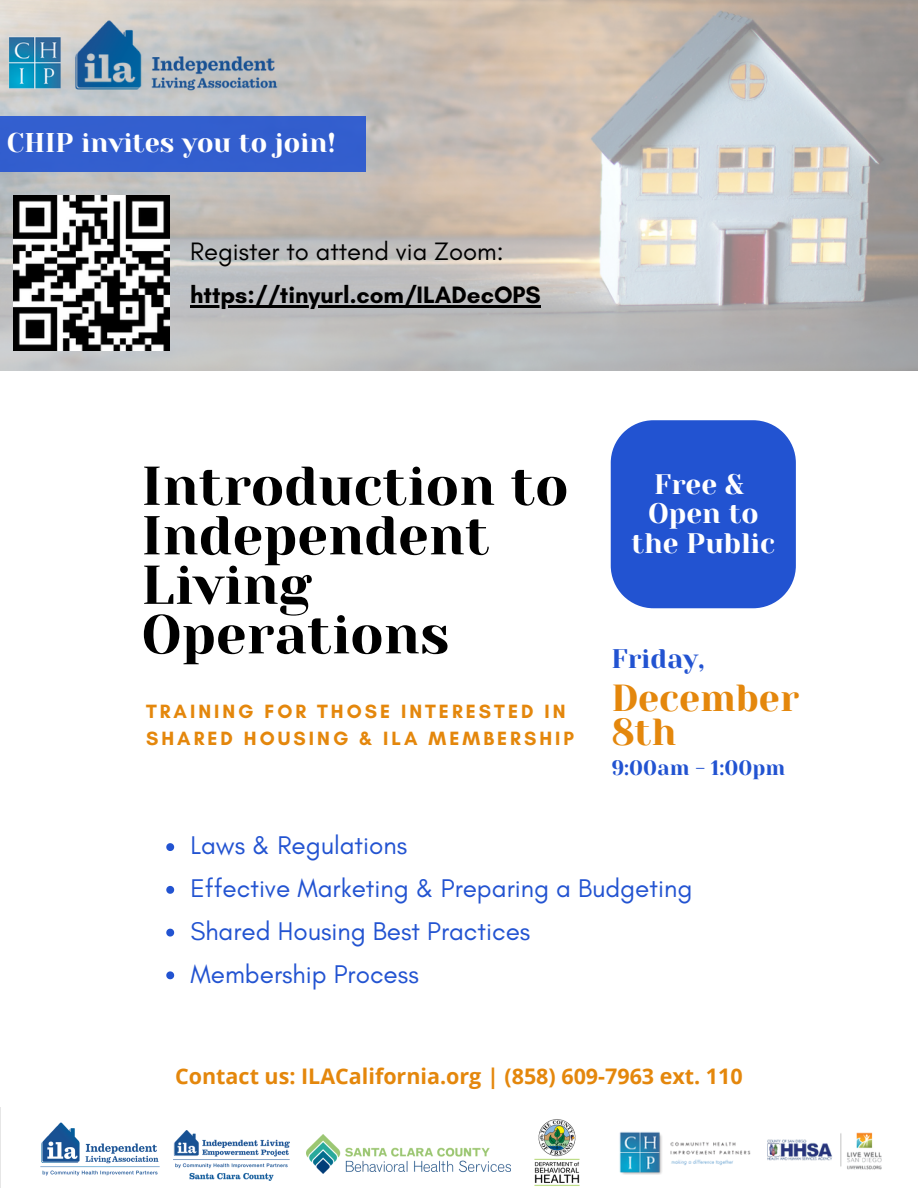
<style>
.page{position:relative;width:918px;height:1188px;background:#fff}
.page>*{position:absolute;margin:0;border:0;box-sizing:border-box;transform-origin:0 0}
.t1{font:54.6px/49.5px "Yeseva One";color:#000}
.t2{font:37.5px/33.8px "Yeseva One";color:#e4870c}
.t3{font:28.05px "Yeseva One";color:#fff}
.t4{font:27px "Yeseva One";color:#fff}
.t5{font:26.85px "Yeseva One";color:#2253d1}
.t6{font:26.1px "Glacial Indifference";color:#2253d1}
.t7{font:25.65px "Glacial Indifference";color:#000}
.t8{font:700 24.15px "Glacial Indifference";color:#000}
.t9{font:700 21.45px "Open Sans";color:#e4870c}
.t10{font:20.85px "Yeseva One";color:#2253d1}
.t11{font:700 19.5px/27px "Glacial Indifference";letter-spacing:.155em;color:#e4870c}
</style>
<div class="page">
<img style="left:0;top:1107px;width:174px;height:81px">
<img style="left:619px;top:1131px;width:132px;height:43px">
<img style="left:768px;top:1132px;width:114px;height:38px">
<img style="left:0;top:0;width:918px;height:371px">
<img style="left:307px;top:1134px;width:203px;height:40px">
<img style="left:510px;top:1119px;width:70px;height:67px">
<img style="left:174px;top:1130px;width:115px;height:51px">
<div style="left:0;top:116px;width:366px;height:55px;background:#335fce"></div>
<img style="left:8px;top:20px;width:291px;height:72px">
<div style="left:611px;top:420px;width:185px;height:188px;background:#2253d1"></div>
<img style="left:14px;top:195px;width:155px;height:155px">
<hr style="left:190px;top:305px;width:351px;height:2px;background:#000">
<svg style="left:166px;top:843px;width:8px;height:8px"></svg>
<svg style="left:166px;top:886px;width:8px;height:8px"></svg>
<svg style="left:166px;top:929px;width:8px;height:8px"></svg>
<svg style="left:166px;top:971px;width:8px;height:8px"></svg>
<p class="t4" style="left:7px;top:127px;width:330px">CHIP invites you to join!</p>
<p class="t7" style="left:190px;top:236px;width:315px">Register to attend via Zoom:</p>
<p class="t8" style="left:190px;top:280px;width:352px">https://tinyurl.com/ILADecOPS</p>
<p class="t1" style="left:141px;top:462px;width:429px">Introduction to<br>Independent<br>Living<br>Operations</p>
<p class="t11" style="left:146px;top:698px;width:429px">TRAINING FOR THOSE INTERESTED IN<br>SHARED HOUSING &amp; ILA MEMBERSHIP</p>
<p class="t3" style="left:654px;top:468px;width:92px">Free &amp;</p>
<p class="t3" style="left:648px;top:498px;width:112px">Open to</p>
<p class="t3" style="left:632px;top:527px;width:145px">the Public</p>
<p class="t5" style="left:611px;top:643px;width:95px">Friday,</p>
<p class="t2" style="left:611px;top:682px;width:189px">December<br>8th</p>
<p class="t10" style="left:611px;top:756px;width:175px">9:00am - 1:00pm</p>
<p class="t6" style="left:190px;top:830px;width:218px">Laws &amp; Regulations</p>
<p class="t6" style="left:190px;top:872px;width:503px">Effective Marketing &amp; Preparing a Budgeting</p>
<p class="t6" style="left:190px;top:915px;width:342px">Shared Housing Best Practices</p>
<p class="t6" style="left:190px;top:958px;width:230px">Membership Process</p>
<p class="t9" style="left:175px;top:1061px;width:569px">Contact us: ILACalifornia.org | (858) 609-7963 ext. 110</p>
</div>
